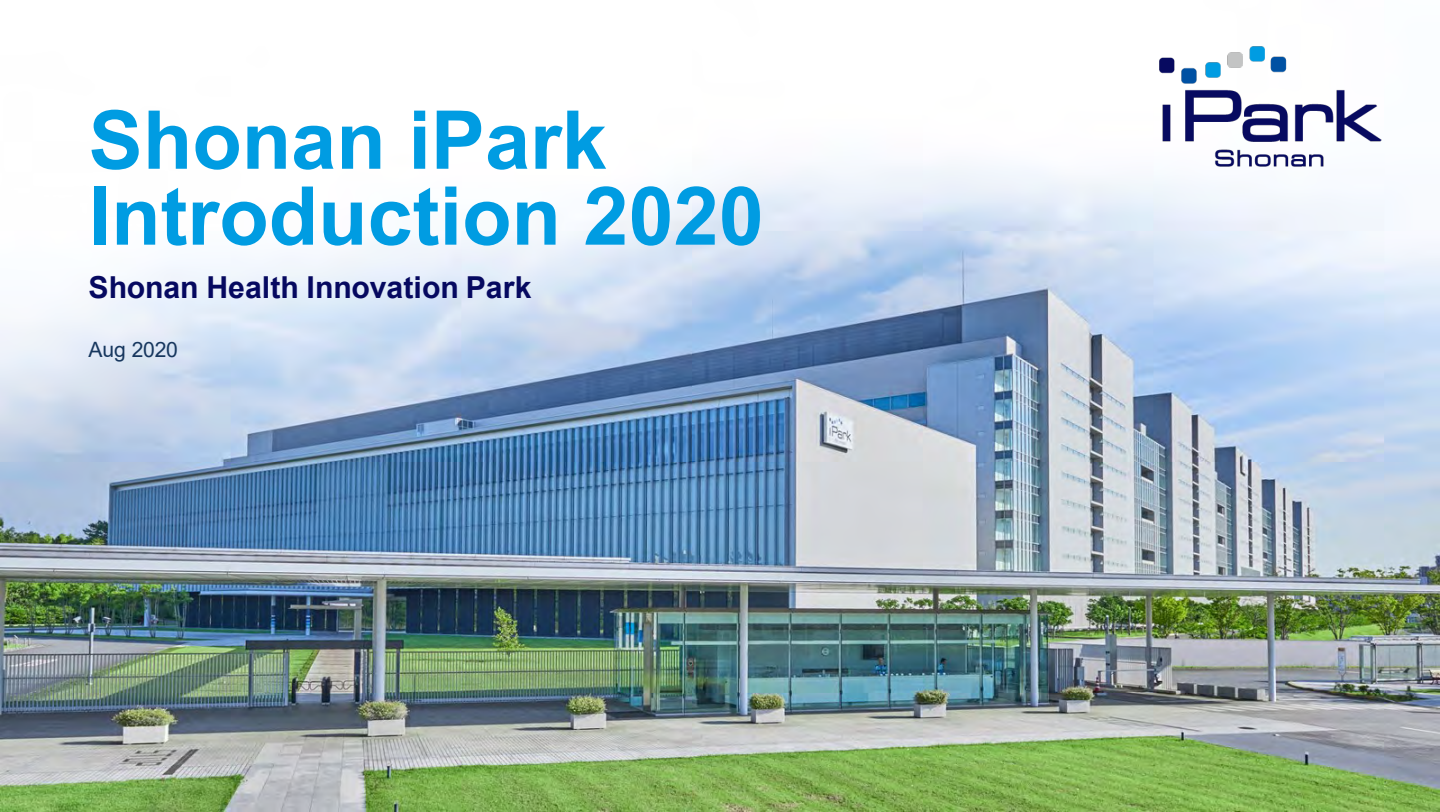
<style>
.page{position:relative;width:1440px;height:812px;background:#fff}
.page>*{position:absolute;margin:0;border:0;box-sizing:border-box;transform-origin:0 0}
.t1{font:700 81.2px "Arial";color:#009ce2}
.t2{font:700 30.2px "Arial";color:#060960}
.t3{font:21.2px "Arial";letter-spacing:-.01em;color:#17375e}
</style>
<div class="page">
<img style="left:1px;top:164px;width:1438px;height:647px">
<img style="left:1104px;top:46px;width:334px;height:170px">
<p class="t1" style="left:89px;top:83px;width:520px">Shonan iPark</p>
<p class="t1" style="left:89px;top:159px;width:677px">Introduction 2020</p>
<p class="t2" style="left:89px;top:266px;width:444px">Shonan Health Innovation Park</p>
<p class="t3" style="left:89px;top:335px;width:91px">Aug 2020</p>
</div>
